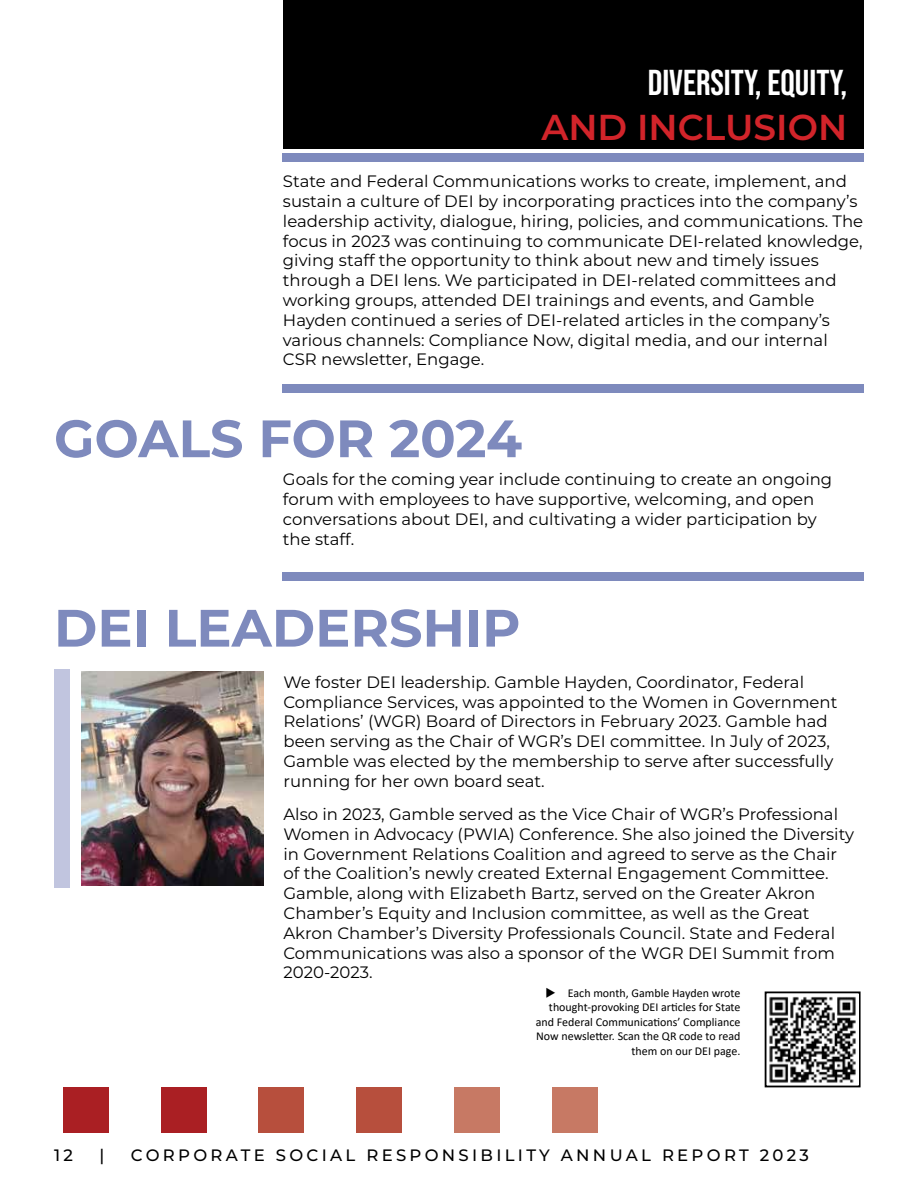
<style>
.page{position:relative;width:918px;height:1188px;background:#fff}
.page>*{position:absolute;margin:0;border:0;box-sizing:border-box;transform-origin:0 0}
.t1{font:700 52.5px "Montserrat";color:#7e8abd}
.t2{font:36px "Bebas Neue";color:#fff}
.t3{font:600 36px "Montserrat";color:#d2242a}
.t4{font:16.5px/19.8px "Montserrat";color:#000}
.t5{font:500 16.5px "Montserrat";letter-spacing:.2em;color:#000}
.t6{font:12px/14.4px "Calibri";color:#000;text-align:right}
</style>
<div class="page">
<div style="left:283px;top:153px;width:581px;height:8px;background:#7e8abd"></div>
<div style="left:283px;top:384px;width:581px;height:9px;background:#7e8abd"></div>
<div style="left:283px;top:572px;width:581px;height:8px;background:#7e8abd"></div>
<div style="left:284px;top:0;width:580px;height:148px;background:#000"></div>
<div style="left:552px;top:1087px;width:46px;height:46px;background:#c77964"></div>
<div style="left:454px;top:1087px;width:46px;height:46px;background:#c77964"></div>
<div style="left:259px;top:1087px;width:45px;height:46px;background:#b74f3d"></div>
<div style="left:356px;top:1087px;width:46px;height:46px;background:#b74f3d"></div>
<div style="left:63px;top:1087px;width:46px;height:46px;background:#aa1f23"></div>
<div style="left:161px;top:1087px;width:46px;height:46px;background:#aa1f23"></div>
<img style="left:82px;top:672px;width:182px;height:214px">
<div style="left:765px;top:991px;width:96px;height:96px;border:2px solid #000"></div>
<div style="left:54px;top:670px;width:16px;height:218px;background:#c1c5df"></div>
<img style="left:767px;top:994px;width:91px;height:91px">
<h2 class="t2" style="left:648px;top:62px;width:201px">DIVERSITY, EQUITY,</h2>
<h2 class="t3" style="left:541px;top:102px;width:307px">AND INCLUSION</h2>
<p class="t4" style="left:283px;top:171px;width:582px">State and Federal Communications works to create, implement, and sustain a culture of DEI by incorporating practices into the company’s leadership activity, dialogue, hiring, policies, and communications. The focus in 2023 was continuing to communicate DEI-related knowledge, giving staff the opportunity to think about new and timely issues through a DEI lens. We participated in DEI-related committees and working groups, attended DEI trainings and events, and Gamble Hayden continued a series of DEI-related articles in the company’s various channels: Compliance Now, digital media, and our internal CSR newsletter, Engage.</p>
<h1 class="t1" style="left:54px;top:401px;width:470px">GOALS FOR 2024</h1>
<p class="t4" style="left:283px;top:469px;width:551px">Goals for the coming year include continuing to create an ongoing forum with employees to have supportive, welcoming, and open conversations about DEI, and cultivating a wider participation by the staff.</p>
<h1 class="t1" style="left:54px;top:590px;width:468px">DEI LEADERSHIP</h1>
<p class="t4" style="left:284px;top:671px;width:555px">We foster DEI leadership. Gamble Hayden, Coordinator, Federal Compliance Services, was appointed to the Women in Government Relations’ (WGR) Board of Directors in February 2023. Gamble had been serving as the Chair of WGR’s DEI committee. In July of 2023, Gamble was elected by the membership to serve after successfully running for her own board seat.</p>
<p class="t4" style="left:284px;top:804px;width:572px">Also in 2023, Gamble served as the Vice Chair of WGR’s Professional Women in Advocacy (PWIA) Conference. She also joined the Diversity in Government Relations Coalition and agreed to serve as the Chair of the Coalition’s newly created External Engagement Committee.<br>Gamble, along with Elizabeth Bartz, served on the Greater Akron Chamber’s Equity and Inclusion committee, as well as the Great Akron Chamber’s Diversity Professionals Council. State and Federal Communications was also a sponsor of the WGR DEI Summit from 2020-2023.</p>
<p class="t6" style="left:536px;top:985px;width:206px">◆ Each month, Gamble Hayden wrote thought-provoking DEI articles for State and Federal Communications’ Compliance Now newsletter. Scan the QR code to read them on our DEI page.</p>
<p class="t5" style="left:54px;top:1143px;width:20px">12</p>
<p class="t5" style="left:99px;top:1143px;width:6px">|</p>
<p class="t5" style="left:131px;top:1143px;width:680px">CORPORATE SOCIAL RESPONSIBILITY ANNUAL REPORT 2023</p>
</div>
